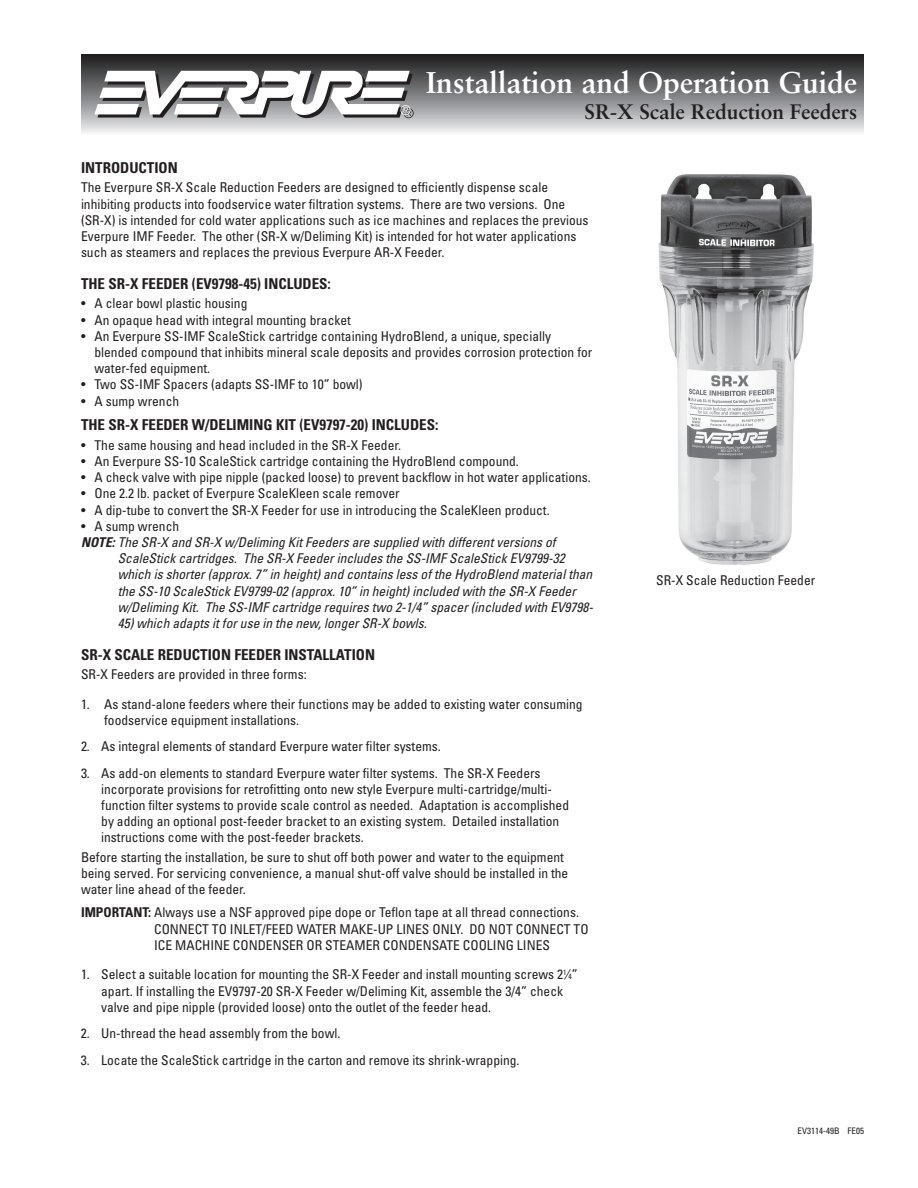
<style>
.page{position:relative;width:918px;height:1188px;background:#fff}
.page>*{position:absolute;margin:0;border:0;box-sizing:border-box;transform-origin:0 0}
.t1{font:700 30px "Sabon LT Std";color:#fff}
.t2{font:700 21px "Sabon LT Std";color:#231f20}
.t3{font:700 condensed 15px "Univers LT Std";color:#231f20}
.t4{font:condensed 13.5px/16.2px "Univers LT Std";color:#231f20}
.t5{font:italic condensed 13.5px "Univers LT Std";color:#231f20}
.t6{font:condensed 9px "Univers LT Std";color:#231f20}
.s1{font-weight:700}
.s2{font-size:7.35px}
</style>
<div class="page">
<div style="left:81px;top:54px;width:783px;height:81px;background:linear-gradient(to bottom,#181718,#edeff2)"></div>
<svg style="left:95px;top:71px;width:319px;height:47px"></svg>
<img style="left:658px;top:174px;width:156px;height:391px">
<h1 class="t1" style="left:426px;top:64px;width:432px">Installation and Operation Guide</h1>
<h2 class="t2" style="left:585px;top:98px;width:274px">SR-X Scale Reduction Feeders</h2>
<p class="t3" style="left:81px;top:158px;width:98px">INTRODUCTION</p>
<p class="t4" style="left:81px;top:179px;width:509px">The Everpure SR-X Scale Reduction Feeders are designed to efficiently dispense scale inhibiting products into foodservice water filtration systems. There are two versions. One (SR-X) is intended for cold water applications such as ice machines and replaces the previous Everpure IMF Feeder. The other (SR-X w/Deliming Kit) is intended for hot water applications such as steamers and replaces the previous Everpure AR-X Feeder.</p>
<p class="t3" style="left:81px;top:274px;width:251px">THE SR-X FEEDER (EV9798-45) INCLUDES:</p>
<p class="t4" style="left:81px;top:295px;width:168px">• A clear bowl plastic housing</p>
<p class="t4" style="left:81px;top:311px;width:271px">• An opaque head with integral mounting bracket</p>
<p class="t4" style="left:94px;top:328px;width:499px;text-indent:-14px">• An Everpure SS-IMF ScaleStick cartridge containing HydroBlend, a unique, specially blended compound that inhibits mineral scale deposits and provides corrosion protection for water-fed equipment.</p>
<p class="t4" style="left:81px;top:376px;width:283px">• Two SS-IMF Spacers (adapts SS-IMF to 10” bowl)</p>
<p class="t4" style="left:81px;top:392px;width:100px">• A sump wrench</p>
<p class="t3" style="left:81px;top:416px;width:359px">THE SR-X FEEDER W/DELIMING KIT (EV9797-20) INCLUDES:</p>
<p class="t4" style="left:81px;top:437px;width:322px">• The same housing and head included in the SR-X Feeder.</p>
<p class="t4" style="left:81px;top:453px;width:439px">• An Everpure SS-10 ScaleStick cartridge containing the HydroBlend compound.</p>
<p class="t4" style="left:81px;top:469px;width:511px">• A check valve with pipe nipple (packed loose) to prevent backflow in hot water applications.</p>
<p class="t4" style="left:81px;top:485px;width:320px">• One 2.2 lb. packet of Everpure ScaleKleen scale remover</p>
<p class="t4" style="left:81px;top:502px;width:470px">• A dip-tube to convert the SR-X Feeder for use in introducing the ScaleKleen product.</p>
<p class="t4" style="left:81px;top:518px;width:100px">• A sump wrench</p>
<p class="t5" style="left:81px;top:534px;width:476px"><span class="s1">NOTE:</span> The SR-X and SR-X w/Deliming Kit Feeders are supplied with different versions of</p>
<p class="t5" style="left:118px;top:550px;width:448px">ScaleStick cartridges. The SR-X Feeder includes the SS-IMF ScaleStick EV9799-32</p>
<p class="t5" style="left:118px;top:566px;width:476px">which is shorter (approx. 7” in height) and contains less of the HydroBlend material than</p>
<p class="t5" style="left:118px;top:582px;width:460px">the SS-10 ScaleStick EV9799-02 (approx. 10” in height) included with the SR-X Feeder</p>
<p class="t5" style="left:118px;top:598px;width:477px">w/Deliming Kit. The SS-IMF cartridge requires two 2-1/4” spacer (included with EV9798-</p>
<p class="t5" style="left:118px;top:615px;width:311px">45) which adapts it for use in the new, longer SR-X bowls.</p>
<p class="t3" style="left:81px;top:645px;width:296px">SR-X SCALE REDUCTION FEEDER INSTALLATION</p>
<p class="t4" style="left:81px;top:666px;width:227px">SR-X Feeders are provided in three forms:</p>
<p class="t4" style="left:104px;top:696px;width:480px;text-indent:-23px">1. As stand-alone feeders where their functions may be added to existing water consuming foodservice equipment installations.</p>
<p class="t4" style="left:81px;top:738px;width:361px">2. As integral elements of standard Everpure water filter systems.</p>
<p class="t4" style="left:101px;top:765px;width:469px;text-indent:-20px">3. As add-on elements to standard Everpure water filter systems. The SR-X Feeders incorporate provisions for retrofitting onto new style Everpure multi-cartridge/multi&shy;function filter systems to provide scale control as needed. Adaptation is accomplished by adding an optional post-feeder bracket to an existing system. Detailed installation instructions come with the post-feeder brackets.</p>
<p class="t4" style="left:81px;top:849px;width:489px">Before starting the installation, be sure to shut off both power and water to the equipment being served. For servicing convenience, a manual shut-off valve should be installed in the water line ahead of the feeder.</p>
<p class="t4" style="left:154px;top:904px;width:436px;text-indent:-73px"><span class="s1">IMPORTANT:</span> Always use a NSF approved pipe dope or Teflon tape at all thread connections.<br>CONNECT TO INLET/FEED WATER MAKE-UP LINES ONLY. DO NOT CONNECT TO<br>ICE MACHINE CONDENSER OR STEAMER CONDENSATE COOLING LINES</p>
<p class="t4" style="left:101px;top:966px;width:478px;text-indent:-20px">1. Select a suitable location for mounting the SR-X Feeder and install mounting screws 2<sup>1</sup>⁄<span class="s2">4</span>” apart. If installing the EV9797-20 SR-X Feeder w/Deliming Kit, assemble the 3/4” check valve and pipe nipple (provided loose) onto the outlet of the feeder head.</p>
<p class="t4" style="left:81px;top:1025px;width:261px">2. Un-thread the head assembly from the bowl.</p>
<p class="t4" style="left:81px;top:1051px;width:440px">3. Locate the ScaleStick cartridge in the carton and remove its shrink-wrapping.</p>
<p class="t4" style="left:656px;top:572px;width:161px">SR-X Scale Reduction Feeder</p>
<p class="t6" style="left:798px;top:1125px;width:68px">EV3114-49B FE05</p>
</div>
